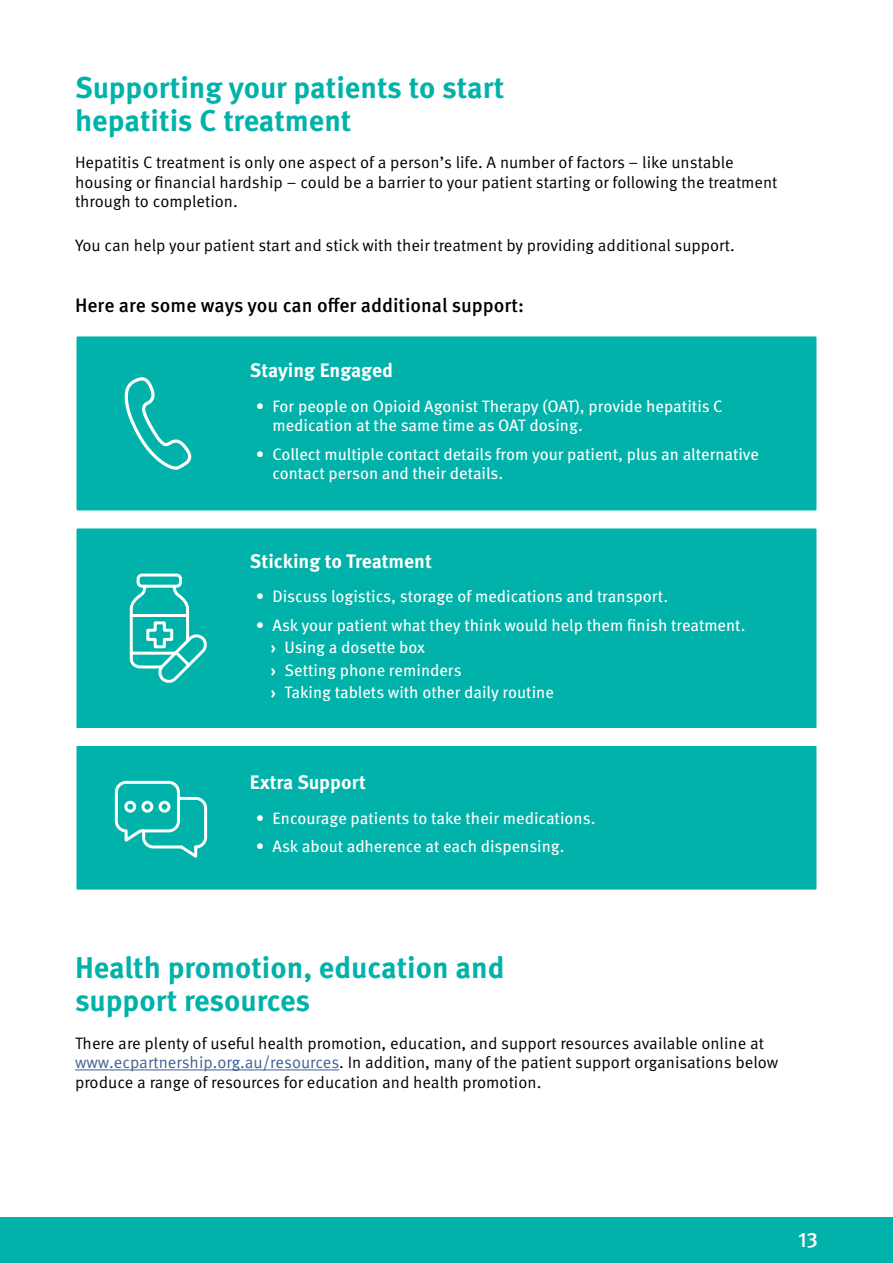
<style>
.page{position:relative;width:893px;height:1263px;background:#fff}
.page>*{position:absolute;margin:0;border:0;box-sizing:border-box;transform-origin:0 0}
.Second_Heading{font:700 30px/33px "Meta OT";color:#00b2a9}
.t1{font:500 21px "Meta OT";color:#fff}
.Subheading{font:700 19.5px "Meta OT";color:#fff}
.Subheading-2{font:500 19.5px "Meta OT";color:#000}
.Body_1__16pt_after{font:16.5px/19.5px "Meta OT Norm";color:#000}
.t2{font:16.5px/19.5px "Meta OT";color:#fff}
.s1{font-weight:700}
.s2{color:#3f6192}
</style>
<div class="page">
<div style="left:0;top:1218px;width:893px;height:45px;background:#00b2a9"></div>
<hr style="left:75px;top:1069px;width:264px;height:1px;background:#3f6192">
<div style="left:74px;top:333px;width:745px;height:180px;background:#00b2a9;border:3px solid #fff"></div>
<div style="left:74px;top:525px;width:745px;height:206px;background:#00b2a9;border:3px solid #fff"></div>
<div style="left:74px;top:743px;width:745px;height:150px;background:#00b2a9;border:3px solid #fff"></div>
<svg style="left:114px;top:780px;width:94px;height:78px"></svg>
<svg style="left:122px;top:377px;width:88px;height:306px"></svg>
<p class="Second_Heading" style="left:75px;top:72px;width:431px">Supporting your patients to start hepatitis C treatment</p>
<p class="Body_1__16pt_after" style="left:75px;top:153px;width:704px">Hepatitis C treatment is only one aspect of a person’s life. A number of factors – like unstable housing or financial hardship – could be a barrier to your patient starting or following the treatment through to completion.</p>
<p class="Body_1__16pt_after" style="left:75px;top:236px;width:661px">You can help your patient start and stick with their treatment by providing additional support.</p>
<p class="Subheading-2" style="left:75px;top:294px;width:451px">Here are some ways you can offer additional support:</p>
<p class="Subheading" style="left:250px;top:359px;width:145px">Staying Engaged</p>
<p class="t2" style="left:272px;top:397px;width:452px;text-indent:-16px">• For people on Opioid Agonist Therapy (OAT), provide hepatitis C medication at the same time as OAT dosing.</p>
<p class="t2" style="left:272px;top:445px;width:488px;text-indent:-16px">• Collect multiple contact details from your patient, plus an alternative contact person and their details.</p>
<p class="Subheading" style="left:250px;top:549px;width:183px">Sticking to Treatment</p>
<p class="t2" style="left:256px;top:587px;width:414px">• Discuss logistics, storage of medications and transport.</p>
<p class="t2" style="left:256px;top:616px;width:491px">• Ask your patient what they think would help them finish treatment.</p>
<p class="t2" style="left:271px;top:638px;width:156px"><span class="s1">›</span> Using a dosette box</p>
<p class="t2" style="left:271px;top:661px;width:192px"><span class="s1">›</span> Setting phone reminders</p>
<p class="t2" style="left:271px;top:683px;width:284px"><span class="s1">›</span> Taking tablets with other daily routine</p>
<p class="Subheading" style="left:250px;top:771px;width:117px">Extra Support</p>
<p class="t2" style="left:256px;top:809px;width:341px">• Encourage patients to take their medications.</p>
<p class="t2" style="left:256px;top:837px;width:310px">• Ask about adherence at each dispensing.</p>
<p class="Second_Heading" style="left:75px;top:952px;width:431px">Health promotion, education and support resources</p>
<p class="Body_1__16pt_after" style="left:75px;top:1034px;width:705px">There are plenty of useful health promotion, education, and support resources available online at <span class="s2">www.ecpartnership.org.au/resources</span>. In addition, many of the patient support organisations below produce a range of resources for education and health promotion.</p>
<p class="t1" style="left:798px;top:1227px;width:21px">13</p>
</div>
